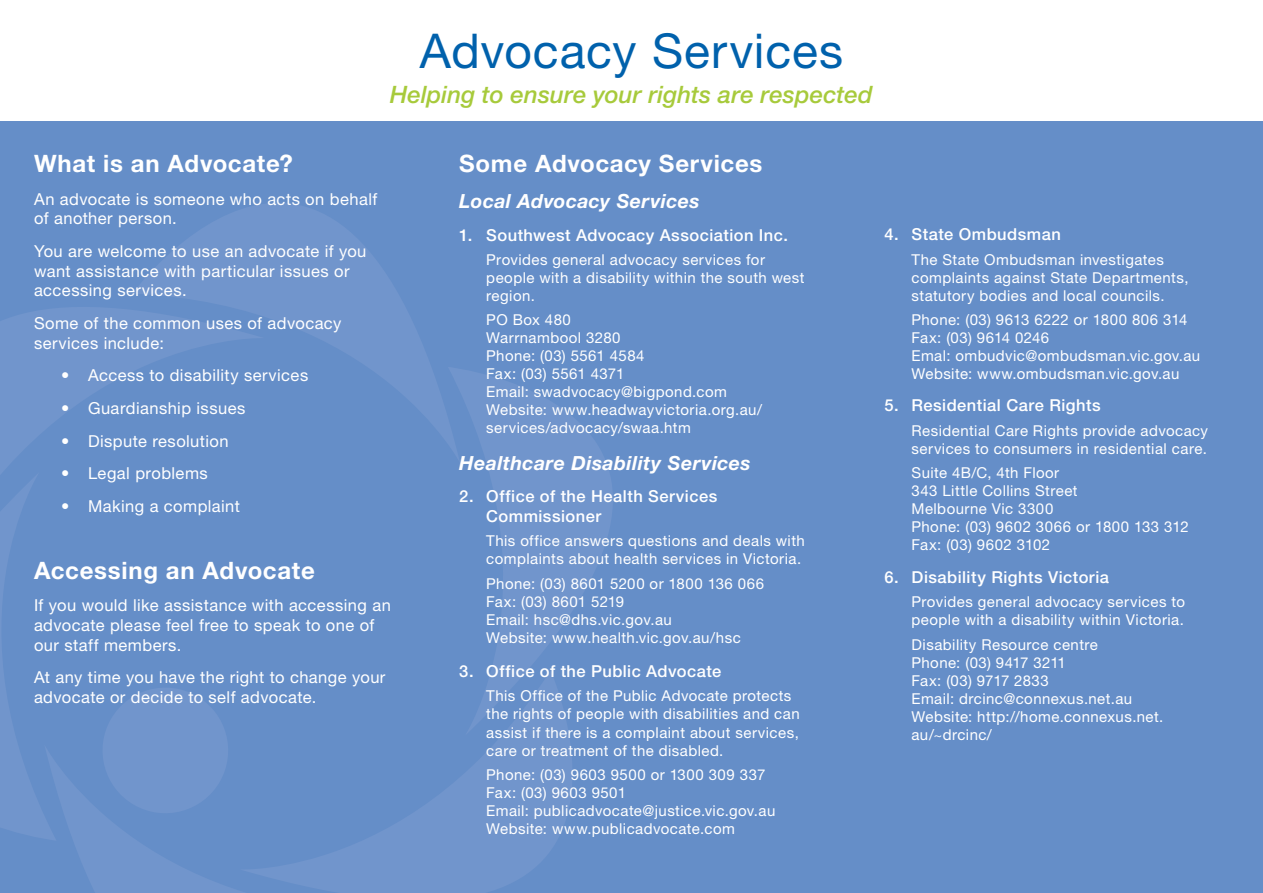
<style>
.page{position:relative;width:1263px;height:893px;background:#658ec8}
.page>*{position:absolute;margin:0;border:0;box-sizing:border-box;transform-origin:0 0}
.t1{font:48px "Helvetica Neue LT Std";letter-spacing:.015em;color:#0061ac}
.t2{font:700 24px "Helvetica Neue LT Std";letter-spacing:.03em;color:#fff}
.t3{font:italic 500 24px "Helvetica Neue LT Std";letter-spacing:.005em;color:#a7ca3b}
.t4{font:italic 700 19.5px "Helvetica Neue LT Std";letter-spacing:.025em;color:#fff}
.t5{font:16.5px/19.8px "Helvetica Neue LT Std";letter-spacing:.025em;color:#fff}
.t6{font:500 16.5px/19.8px "Helvetica Neue LT Std";letter-spacing:.03em;color:#fff}
.t7{font:15px/18px "Helvetica Neue LT Std";letter-spacing:.03em;color:#fff}
</style>
<div class="page">
<div style="left:0;top:0;width:1263px;height:121px;background:#fff"></div>
<svg style="left:57px;top:765px;width:183px;height:128px"></svg>
<svg style="left:94px;top:688px;width:143px;height:134px"></svg>
<svg style="left:240px;top:736px;width:332px;height:157px"></svg>
<svg style="left:460px;top:369px;width:153px;height:367px;fill:#7195cc"></svg>
<svg style="left:257px;top:203px;width:203px;height:257px"></svg>
<svg style="left:0;top:206px;width:265px;height:266px"></svg>
<svg style="left:0;top:472px;width:57px;height:368px"></svg>
<h1 class="t1" style="left:420px;top:23px;width:425px">Advocacy Services</h1>
<h2 class="t3" style="left:390px;top:81px;width:484px">Helping to ensure your rights are respected</h2>
<h2 class="t2" style="left:34px;top:149px;width:260px">What is an Advocate?</h2>
<p class="t5" style="left:34px;top:189px;width:345px">An advocate is someone who acts on behalf of another person.</p>
<p class="t5" style="left:34px;top:241px;width:334px">You are welcome to use an advocate if you want assistance with particular issues or accessing services.</p>
<p class="t5" style="left:34px;top:313px;width:309px">Some of the common uses of advocacy services include:</p>
<p class="t5" style="left:61px;top:365px;width:249px">• Access to disability services</p>
<p class="t5" style="left:61px;top:398px;width:186px">• Guardianship issues</p>
<p class="t5" style="left:61px;top:431px;width:169px">• Dispute resolution</p>
<p class="t5" style="left:61px;top:463px;width:148px">• Legal problems</p>
<p class="t5" style="left:61px;top:496px;width:181px">• Making a complaint</p>
<h2 class="t2" style="left:34px;top:555px;width:282px">Accessing an Advocate</h2>
<p class="t5" style="left:34px;top:595px;width:358px">If you would like assistance with accessing an advocate please feel free to speak to one of our staff members.</p>
<p class="t5" style="left:34px;top:667px;width:353px">At any time you have the right to change your advocate or decide to self advocate.</p>
<h2 class="t2" style="left:459px;top:149px;width:305px">Some Advocacy Services</h2>
<h3 class="t4" style="left:459px;top:189px;width:242px">Local Advocacy Services</h3>
<p class="t6" style="left:459px;top:225px;width:330px">1. Southwest Advocacy Association Inc.</p>
<p class="t7" style="left:486px;top:251px;width:320px">Provides general advocacy services for people with a disability within the south west region.</p>
<p class="t7" style="left:486px;top:311px;width:277px">PO Box 480<br>Warrnambool 3280<br>Phone: (03) 5561 4584<br>Fax: (03) 5561 4371<br>Email: swadvocacy@bigpond.com<br>Website: www.headwayvictoria.org.au/ services/advocacy/swaa.htm</p>
<h3 class="t4" style="left:459px;top:451px;width:293px">Healthcare Disability Services</h3>
<p class="t6" style="left:486px;top:486px;width:232px;text-indent:-27px">2. Office of the Health Services<br>Commissioner</p>
<p class="t7" style="left:486px;top:532px;width:320px">This office answers questions and deals with complaints about health services in Victoria.</p>
<p class="t7" style="left:486px;top:574px;width:279px">Phone: (03) 8601 5200 or 1800 136 066<br>Fax: (03) 8601 5219<br>Email: hsc@dhs.vic.gov.au<br>Website: www.health.vic.gov.au/hsc</p>
<p class="t6" style="left:459px;top:661px;width:264px">3. Office of the Public Advocate</p>
<p class="t7" style="left:486px;top:687px;width:315px">This Office of the Public Advocate protects the rights of people with disabilities and can assist if there is a complaint about services, care or treatment of the disabled.</p>
<p class="t7" style="left:486px;top:765px;width:291px">Phone: (03) 9603 9500 or 1300 309 337<br>Fax: (03) 9603 9501<br>Email: publicadvocate@justice.vic.gov.au Website: www.publicadvocate.com</p>
<p class="t6" style="left:884px;top:224px;width:178px">4. State Ombudsman</p>
<p class="t7" style="left:911px;top:250px;width:279px">The State Ombudsman investigates complaints against State Departments, statutory bodies and local councils.</p>
<p class="t7" style="left:911px;top:310px;width:290px">Phone: (03) 9613 6222 or 1800 806 314<br>Fax: (03) 9614 0246<br>Emal: ombudvic@ombudsman.vic.gov.au Website: www.ombudsman.vic.gov.au</p>
<p class="t6" style="left:884px;top:395px;width:218px">5. Residential Care Rights</p>
<p class="t7" style="left:911px;top:421px;width:298px">Residential Care Rights provide advocacy services to consumers in residential care.</p>
<p class="t7" style="left:911px;top:464px;width:279px">Suite 4B/C, 4th Floor<br>343 Little Collins Street<br>Melbourne Vic 3300<br>Phone: (03) 9602 3066 or 1800 133 312<br>Fax: (03) 9602 3102</p>
<p class="t6" style="left:884px;top:567px;width:226px">6. Disability Rights Victoria</p>
<p class="t7" style="left:911px;top:593px;width:275px">Provides general advocacy services to people with a disability within Victoria.</p>
<p class="t7" style="left:911px;top:635px;width:253px">Disability Resource centre<br>Phone: (03) 9417 3211<br>Fax: (03) 9717 2833<br>Email: drcinc@connexus.net.au<br>Website: http://home.connexus.net. au/~drcinc/</p>
</div>
